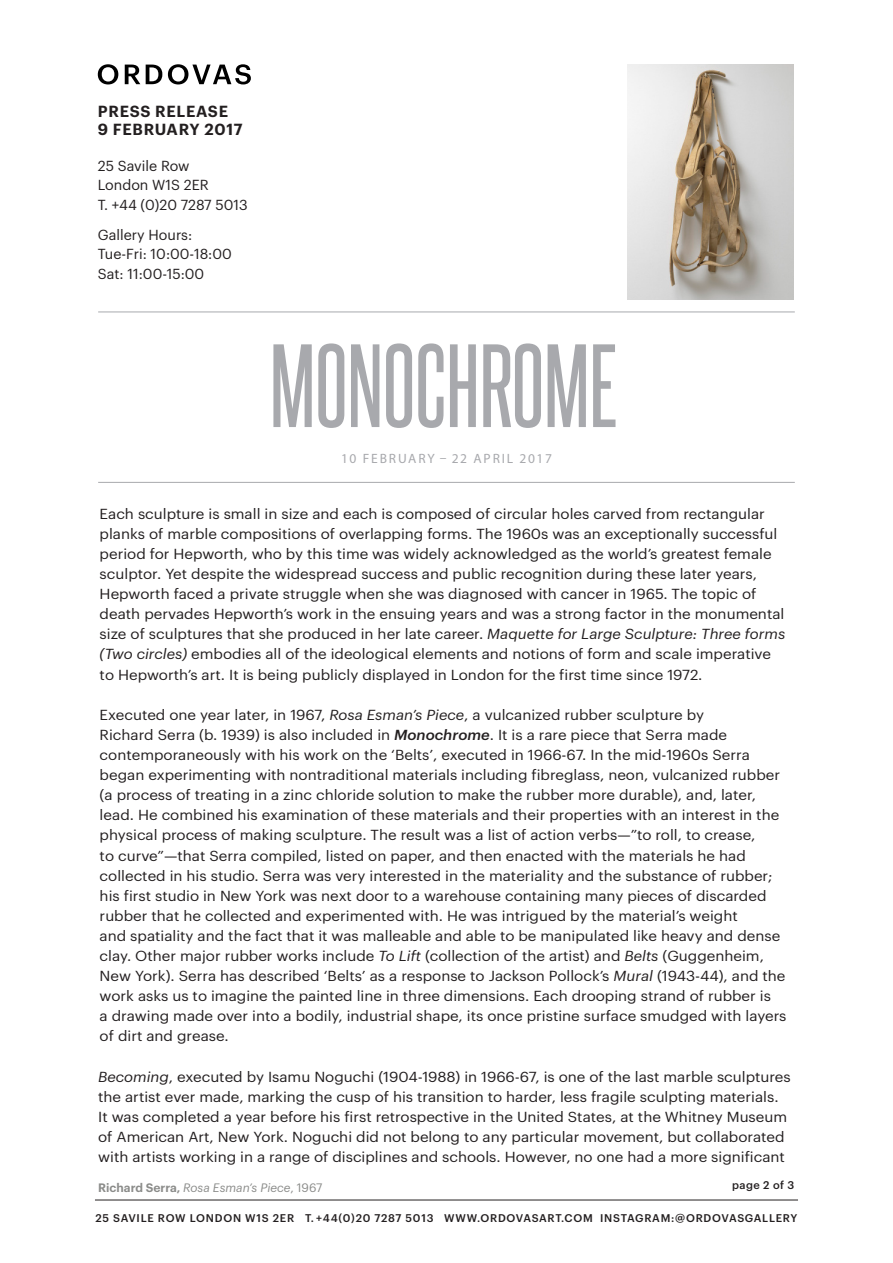
<style>
.page{position:relative;width:893px;height:1263px;background:#fff}
.page>*{position:absolute;margin:0;border:0;box-sizing:border-box;transform-origin:0 0}
.t1{font:600 15.75px "Graphik";letter-spacing:.045em;color:#231f20}
.t2{font:14.25px/20.1px "Graphik";color:#231f20;scale:1.06 1}
.t3{font:14.25px "Graphik";color:#231f20}
.t4{font:13.5px "Myriad Pro";letter-spacing:.14em;color:#a8a9ad}
.t5{font:italic 12px "Graphik";color:#8b8c8a}
.t6{font:500 10.95px "Graphik";letter-spacing:.07em;color:#231f20}
.s1{font-style:italic}
.s2{font-weight:500;font-style:italic}
.s3{font-weight:600;font-style:normal}
.s4{font-style:normal}
</style>
<div class="page">
<hr style="left:95px;top:1199px;width:703px;height:1px;background:#231f20">
<hr style="left:98px;top:482px;width:697px;height:1px;background:#a8a9ad">
<svg style="left:418px;top:343px;width:197px;height:85px"></svg>
<svg style="left:273px;top:343px;width:139px;height:85px"></svg>
<hr style="left:98px;top:312px;width:697px;height:1px;background:#a8a9ad">
<svg style="left:98px;top:64px;width:20px;height:20px"></svg>
<svg style="left:125px;top:65px;width:15px;height:19px"></svg>
<svg style="left:146px;top:65px;width:16px;height:19px"></svg>
<svg style="left:168px;top:64px;width:83px;height:20px"></svg>
<img style="left:627px;top:64px;width:167px;height:236px">
<p class="t1" style="left:98px;top:99px;width:132px">PRESS RELEASE</p>
<p class="t1" style="left:98px;top:117px;width:146px">9 FEBRUARY 2017</p>
<p class="t3" style="left:98px;top:155px;width:93px">25 Savile Row</p>
<p class="t3" style="left:98px;top:174px;width:112px">London W1S 2ER</p>
<p class="t3" style="left:98px;top:194px;width:152px">T. +44 (0)20 7287 5013</p>
<p class="t3" style="left:98px;top:224px;width:96px">Gallery Hours:</p>
<p class="t3" style="left:98px;top:243px;width:136px">Tue-Fri: 10:00-18:00</p>
<p class="t3" style="left:98px;top:263px;width:108px">Sat: 11:00-15:00</p>
<p class="t4" style="left:341px;top:450px;width:213px">10 FEBRUARY – 22 APRIL 2017</p>
<p class="t2" style="left:100px;top:502px;width:648px">Each sculpture is small in size and each is composed of circular holes carved from rectangular planks of marble compositions of overlapping forms. The 1960s was an exceptionally successful period for Hepworth, who by this time was widely acknowledged as the world’s greatest female sculptor. Yet despite the widespread success and public recognition during these later years, Hepworth faced a private struggle when she was diagnosed with cancer in 1965. The topic of death pervades Hepworth’s work in the ensuing years and was a strong factor in the monumental size of sculptures that she produced in her late career. <span class="s1">Maquette for Large Sculpture: Three forms (Two circles)</span> embodies all of the ideological elements and notions of form and scale imperative</p>
<p class="t2" style="left:100px;top:663px;width:570px">to Hepworth’s art. It is being publicly displayed in London for the first time since 1972.</p>
<p class="t2" style="left:100px;top:703px;width:643px">Executed one year later, in 1967, <span class="s1">Rosa Esman’s Piece</span>, a vulcanized rubber sculpture by<br>Richard Serra (b. 1939) is also included in <span class="s2">Monochrome</span>. It is a rare piece that Serra made contemporaneously with his work on the ‘Belts’, executed in 1966-67. In the mid-1960s Serra began experimenting with nontraditional materials including fibreglass, neon, vulcanized rubber (a process of treating in a zinc chloride solution to make the rubber more durable), and, later, lead. He combined his examination of these materials and their properties with an interest in the physical process of making sculpture. The result was a list of action verbs—”to roll, to crease,<br>to curve”—that Serra compiled, listed on paper, and then enacted with the materials he had collected in his studio. Serra was very interested in the materiality and the substance of rubber; his first studio in New York was next door to a warehouse containing many pieces of discarded rubber that he collected and experimented with. He was intrigued by the material’s weight</p>
<p class="t2" style="left:100px;top:924px;width:649px">and spatiality and the fact that it was malleable and able to be manipulated like heavy and dense clay. Other major rubber works include <span class="s1">To Lift</span> (collection of the artist) and <span class="s1">Belts</span> (Guggenheim, New York). Serra has described ‘Belts’ as a response to Jackson Pollock’s <span class="s1">Mural</span> (1943-44), and the work asks us to imagine the painted line in three dimensions. Each drooping strand of rubber is</p>
<p class="t2" style="left:100px;top:1005px;width:649px">a drawing made over into a bodily, industrial shape, its once pristine surface smudged with layers</p>
<p class="t2" style="left:100px;top:1025px;width:123px">of dirt and grease.</p>
<p class="t2" style="left:98px;top:1065px;width:655px"><span class="s1">Becoming</span>, executed by Isamu Noguchi (1904-1988) in 1966-67, is one of the last marble sculptures the artist ever made, marking the cusp of his transition to harder, less fragile sculpting materials.<br>It was completed a year before his first retrospective in the United States, at the Whitney Museum of American Art, New York. Noguchi did not belong to any particular movement, but collaborated with artists working in a range of disciplines and schools. However, no one had a more significant</p>
<p class="t5" style="left:98px;top:1179px;width:226px"><span class="s3">Richard Serra,</span> Rosa Esman’s Piece<span class="s4">, 1967</span></p>
<p class="t6" style="left:732px;top:1177px;width:64px">page 2 of 3</p>
<p class="t6" style="left:95px;top:1210px;width:703px">25 SAVILE ROW LONDON W1S 2ER T. +44(0)20 7287 5013 WWW.ORDOVASART.COM INSTAGRAM:@ORDOVASGALLERY</p>
</div>
